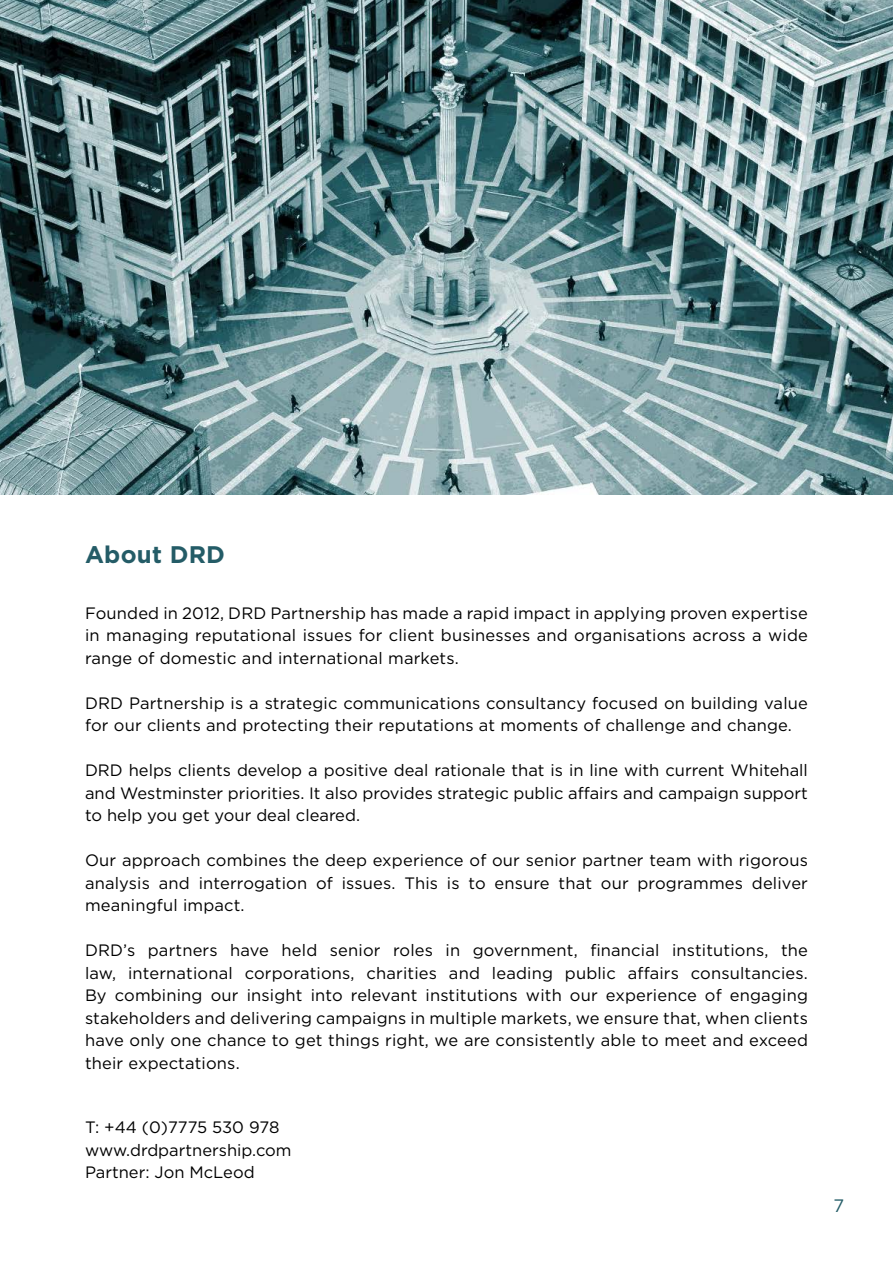
<style>
.page{position:relative;width:893px;height:1263px;background:#fff}
.page>*{position:absolute;margin:0;border:0;box-sizing:border-box;transform-origin:0 0}
.t1{font:700 24px "Gotham";letter-spacing:.01em;color:#245c67}
.t2{font:18px "Gotham";color:#245c67}
.t3{font:16.5px/22.5px "Gotham";letter-spacing:.01em;color:#000;text-align:justify}
</style>
<div class="page">
<img style="left:0;top:0;width:893px;height:494px">
<p class="t1" style="left:85px;top:541px;width:142px">About DRD</p>
<p class="t3" style="left:85px;top:601px;width:724px">Founded in 2012, DRD Partnership has made a rapid impact in applying proven expertise in managing reputational issues for client businesses and organisations across a wide range of domestic and international markets.</p>
<p class="t3" style="left:85px;top:691px;width:724px">DRD Partnership is a strategic communications consultancy focused on building value for our clients and protecting their reputations at moments of challenge and change.</p>
<p class="t3" style="left:85px;top:759px;width:724px">DRD helps clients develop a positive deal rationale that is in line with current Whitehall and Westminster priorities. It also provides strategic public affairs and campaign support to help you get your deal cleared.</p>
<p class="t3" style="left:85px;top:849px;width:724px">Our approach combines the deep experience of our senior partner team with rigorous analysis and interrogation of issues. This is to ensure that our programmes deliver meaningful impact.</p>
<p class="t3" style="left:85px;top:939px;width:724px">DRD’s partners have held senior roles in government, financial institutions, the law, international corporations, charities and leading public affairs consultancies.<br>By combining our insight into relevant institutions with our experience of engaging stakeholders and delivering campaigns in multiple markets, we ensure that, when clients have only one chance to get things right, we are consistently able to meet and exceed their expectations.</p>
<p class="t3" style="left:85px;top:1116px;width:196px">T: +44 (0)7775 530 978</p>
<p class="t3" style="left:85px;top:1138px;width:208px">www.drdpartnership.com</p>
<p class="t3" style="left:85px;top:1161px;width:171px">Partner: Jon McLeod</p>
<p class="t2" style="left:833px;top:1196px;width:12px">7</p>
</div>
